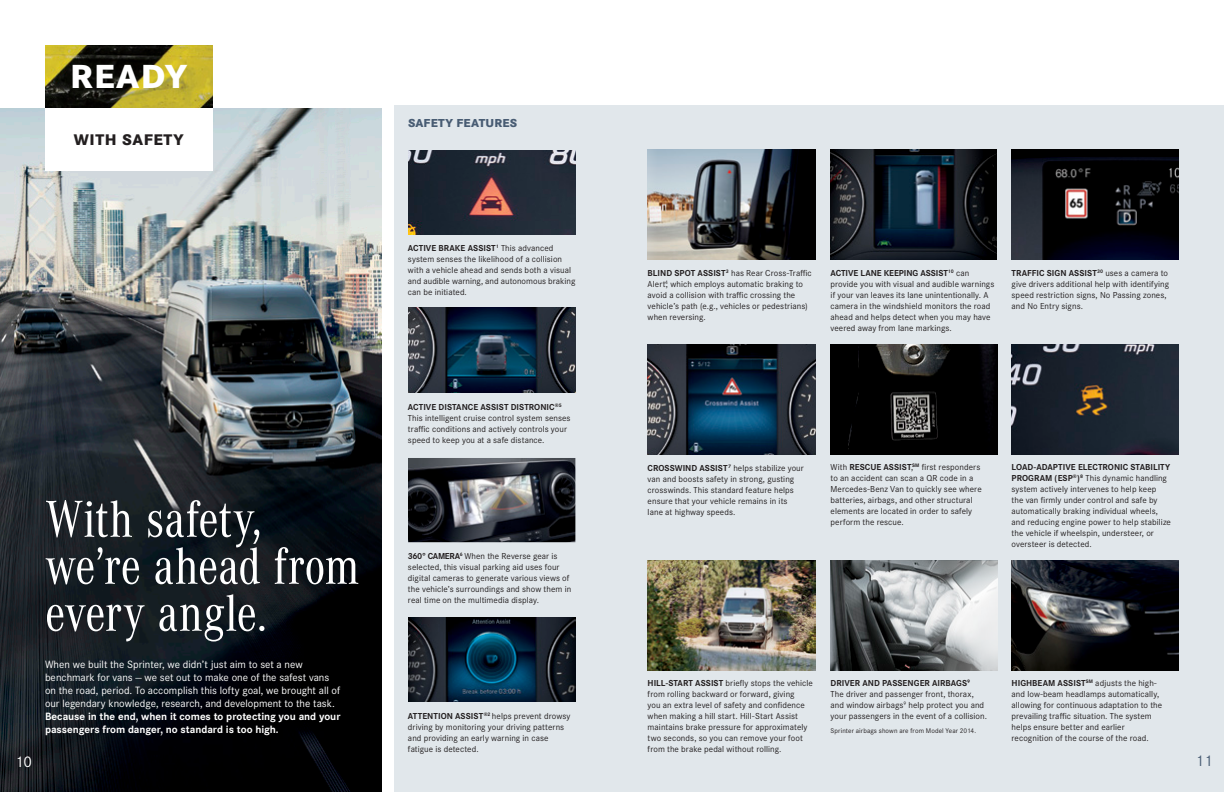
<style>
.page{position:relative;width:1224px;height:792px;background:#fff}
.page>*{position:absolute;margin:0;border:0;box-sizing:border-box;transform-origin:0 0}
.t1{font:54px/47px "Corporate A Con T";letter-spacing:-.005em;color:#fff}
.t2{font:800 34.7px "Corporate S";letter-spacing:.04em;color:#fff}
.t3{font:800 16px "Corporate S";letter-spacing:.04em;color:#231f20}
.t4{font:16px "Corporate S";color:#fff}
.t5{font:16px "Corporate S";color:#485c73}
.t6{font:800 12px "Corporate S";letter-spacing:.02em;color:#485c73}
.t7{font:11px/13px "Corporate S";color:#fff}
.t8{font:9px/11px "Corporate S";letter-spacing:.01em;color:#231f20}
.t9{font:7px "Corporate S";letter-spacing:.015em;color:#231f20}
.s1{font-weight:700}
</style>
<div class="page">
<img style="left:45px;top:45px;width:167px;height:63px">
<img style="left:0;top:108px;width:382px;height:684px">
<div style="left:45px;top:108px;width:167px;height:63px;background:#fff"></div>
<div style="left:394px;top:106px;width:830px;height:686px;background:#e1e7eb"></div>
<img style="left:831px;top:345px;width:167px;height:109px">
<img style="left:1012px;top:561px;width:167px;height:109px">
<img style="left:1012px;top:150px;width:167px;height:109px">
<img style="left:408px;top:308px;width:167px;height:84px">
<img style="left:648px;top:150px;width:167px;height:109px">
<img style="left:408px;top:150px;width:167px;height:84px">
<img style="left:408px;top:458px;width:167px;height:84px">
<img style="left:408px;top:618px;width:167px;height:84px">
<img style="left:648px;top:345px;width:167px;height:109px">
<img style="left:648px;top:561px;width:167px;height:109px">
<img style="left:831px;top:150px;width:165px;height:109px">
<img style="left:831px;top:561px;width:167px;height:109px">
<img style="left:1012px;top:345px;width:167px;height:109px">
<p class="t2" style="left:70px;top:53px;width:118px">READY</p>
<p class="t3" style="left:74px;top:128px;width:111px">WITH SAFETY</p>
<p class="t6" style="left:408px;top:115px;width:111px">SAFETY FEATURES</p>
<p class="t8" style="left:408px;top:242px;width:169px"><span class="s1">ACTIVE BRAKE ASSIST</span><sup>1</sup> This advanced system senses the likelihood of a collision with a vehicle ahead and sends both a visual and audible warning, and autonomous braking can be initiated.</p>
<p class="t8" style="left:408px;top:401px;width:164px"><span class="s1">ACTIVE DISTANCE ASSIST DISTRONIC</span><sup>®5<br></sup>This intelligent cruise control system senses traffic conditions and actively controls your speed to keep you at a safe distance.</p>
<p class="t8" style="left:648px;top:267px;width:166px"><span class="s1">BLIND SPOT ASSIST</span><sup>3</sup> has Rear Cross-Traffic Alert,<sup>4</sup> which employs automatic braking to avoid a collision with traffic crossing the vehicle’s path (e.g., vehicles or pedestrians) when reversing.</p>
<p class="t8" style="left:831px;top:267px;width:165px"><span class="s1">ACTIVE LANE KEEPING ASSIST</span><sup>10</sup> can provide you with visual and audible warnings if your van leaves its lane unintentionally. A camera in the windshield monitors the road ahead and helps detect when you may have veered away from lane markings.</p>
<p class="t8" style="left:1012px;top:267px;width:159px"><span class="s1">TRAFFIC SIGN ASSIST</span><sup>30</sup> uses a camera to give drivers additional help with identifying speed restriction signs, No Passing zones, and No Entry signs.</p>
<p class="t8" style="left:831px;top:462px;width:153px">With <span class="s1">RESCUE ASSIST</span>,<sup>SM</sup> first responders to an accident can scan a QR code in a Mercedes-Benz Van to quickly see where batteries, airbags, and other structural elements are located in order to safely perform the rescue.</p>
<p class="t8" style="left:648px;top:462px;width:158px"><span class="s1">CROSSWIND ASSIST</span><sup>7</sup> helps stabilize your van and boosts safety in strong, gusting crosswinds. This standard feature helps ensure that your vehicle remains in its lane at highway speeds.</p>
<p class="t8" style="left:1012px;top:462px;width:161px"><span class="s1">LOAD-ADAPTIVE ELECTRONIC STABILITY PROGRAM (ESP</span><sup>®</sup><span class="s1">)</span><sup>8</sup> This dynamic handling system actively intervenes to help keep<br>the van firmly under control and safe by automatically braking individual wheels, and reducing engine power to help stabilize the vehicle if wheelspin, understeer, or oversteer is detected.</p>
<p class="t1" style="left:45px;top:496px;width:316px">With safety, we’re ahead from every angle.</p>
<p class="t7" style="left:45px;top:658px;width:297px">When we built the Sprinter, we didn’t just aim to set a new benchmark for vans — we set out to make one of the safest vans on the road, period. To accomplish this lofty goal, we brought all of our legendary knowledge, research, and development to the task.<br><span class="s1">Because in the end, when it comes to protecting you and your passengers from danger, no standard is too high.</span></p>
<p class="t8" style="left:408px;top:550px;width:165px"><span class="s1">360° CAMERA</span><sup>6</sup> When the Reverse gear is selected, this visual parking aid uses four digital cameras to generate various views of the vehicle’s surroundings and show them in real time on the multimedia display.</p>
<p class="t8" style="left:1012px;top:677px;width:152px"><span class="s1">HIGHBEAM ASSIST</span><sup>SM</sup> adjusts the high&shy;and low-beam headlamps automatically, allowing for continuous adaptation to the prevailing traffic situation. The system helps ensure better and earlier recognition of the course of the road.</p>
<p class="t8" style="left:831px;top:677px;width:158px"><span class="s1">DRIVER AND PASSENGER AIRBAGS</span><sup>9<br></sup>The driver and passenger front, thorax, and window airbags<sup>9</sup> help protect you and your passengers in the event of a collision.</p>
<p class="t9" style="left:831px;top:726px;width:147px">Sprinter airbags shown are from Model Year 2014.</p>
<p class="t8" style="left:648px;top:677px;width:167px"><span class="s1">HILL-START ASSIST</span> briefly stops the vehicle from rolling backward or forward, giving<br>you an extra level of safety and confidence when making a hill start. Hill-Start Assist maintains brake pressure for approximately two seconds, so you can remove your foot from the brake pedal without rolling.</p>
<p class="t8" style="left:408px;top:711px;width:164px"><span class="s1">ATTENTION ASSIST</span><sup>®2</sup> helps prevent drowsy driving by monitoring your driving patterns and providing an early warning in case fatigue is detected.</p>
<h3 class="t4" style="left:15px;top:751px;width:19px">10</h3>
<h3 class="t5" style="left:1196px;top:750px;width:19px">11</h3>
</div>
